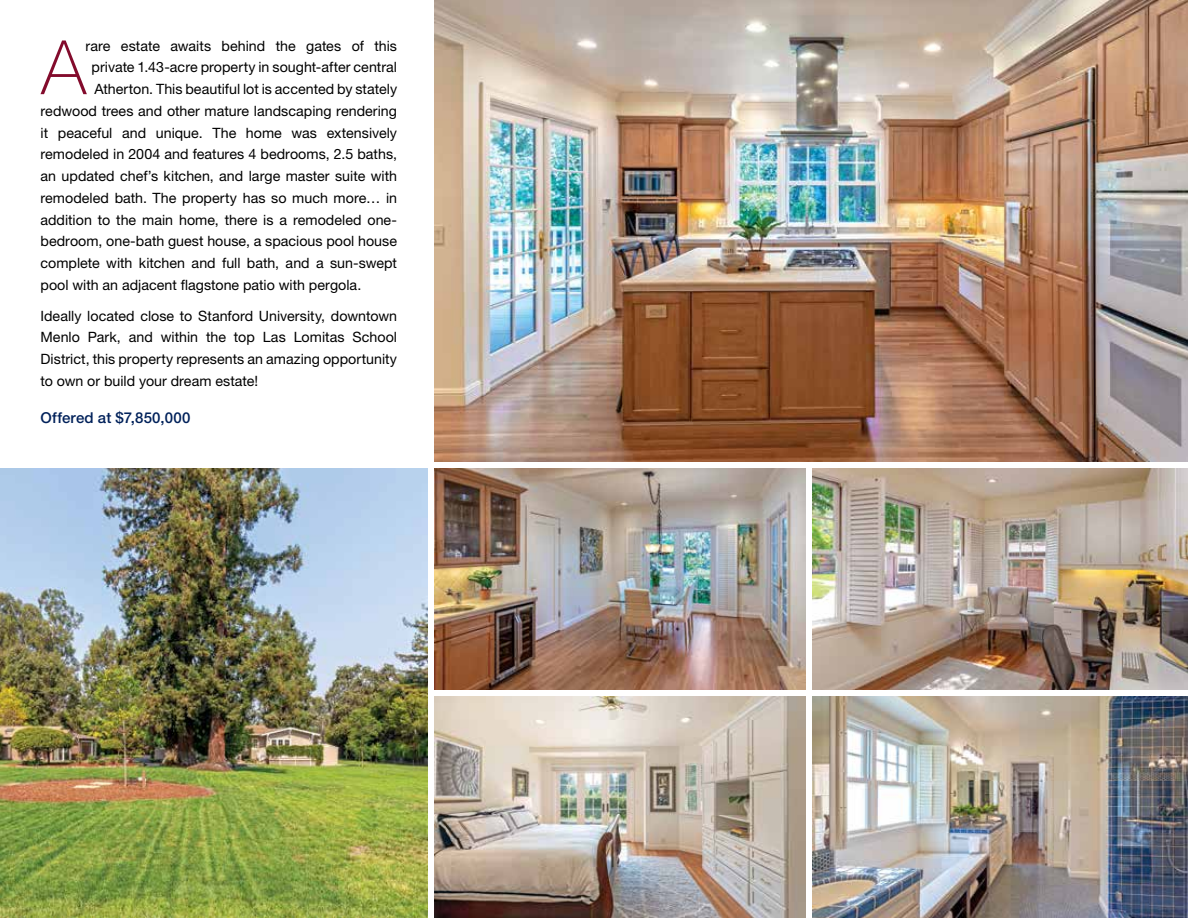
<style>
.page{position:relative;width:1188px;height:918px;background:#fff}
.page>*{position:absolute;margin:0;border:0;box-sizing:border-box;transform-origin:0 0}
.t1{font:100 75.15px "Helvetica Neue LT Pro";color:#830b2c}
.t2{font:500 15px "Helvetica Neue LT Pro";letter-spacing:.015em;color:#00215a}
.t3{font:14.25px/21.8px "Helvetica Neue LT Pro";color:#000;text-align:justify}
</style>
<div class="page">
<img style="left:0;top:468px;width:427px;height:450px">
<img style="left:434px;top:0;width:754px;height:461px">
<img style="left:434px;top:696px;width:371px;height:222px">
<img style="left:812px;top:696px;width:376px;height:222px">
<img style="left:434px;top:468px;width:372px;height:222px">
<img style="left:812px;top:468px;width:376px;height:222px">
<h1 class="t1" style="left:41px;top:25px;width:46px">A</h1>
<p class="t3" style="left:86px;top:35px;width:313px">rare estate awaits behind the gates of this</p>
<p class="t3" style="left:92px;top:56px;width:307px">private 1.43-acre property in sought-after central</p>
<p class="t3" style="left:94px;top:78px;width:304px">Atherton. This beautiful lot is accented by stately</p>
<p class="t3" style="left:41px;top:100px;width:358px">redwood trees and other mature landscaping rendering</p>
<p class="t3" style="left:41px;top:122px;width:358px">it peaceful and unique. The home was extensively</p>
<p class="t3" style="left:41px;top:143px;width:358px">remodeled in 2004 and features 4 bedrooms, 2.5 baths,</p>
<p class="t3" style="left:41px;top:165px;width:358px">an updated chef’s kitchen, and large master suite with</p>
<p class="t3" style="left:41px;top:187px;width:358px">remodeled bath. The property has so much more… in</p>
<p class="t3" style="left:41px;top:209px;width:358px">addition to the main home, there is a remodeled one-</p>
<p class="t3" style="left:41px;top:230px;width:358px">bedroom, one-bath guest house, a spacious pool house</p>
<p class="t3" style="left:41px;top:252px;width:358px">complete with kitchen and full bath, and a sun-swept</p>
<p class="t3" style="left:41px;top:274px;width:322px">pool with an adjacent flagstone patio with pergola.</p>
<p class="t3" style="left:41px;top:304px;width:358px">Ideally located close to Stanford University, downtown Menlo Park, and within the top Las Lomitas School District, this property represents an amazing opportunity to own or build your dream estate!</p>
<p class="t2" style="left:40px;top:409px;width:151px">Offered at $7,850,000</p>
</div>
